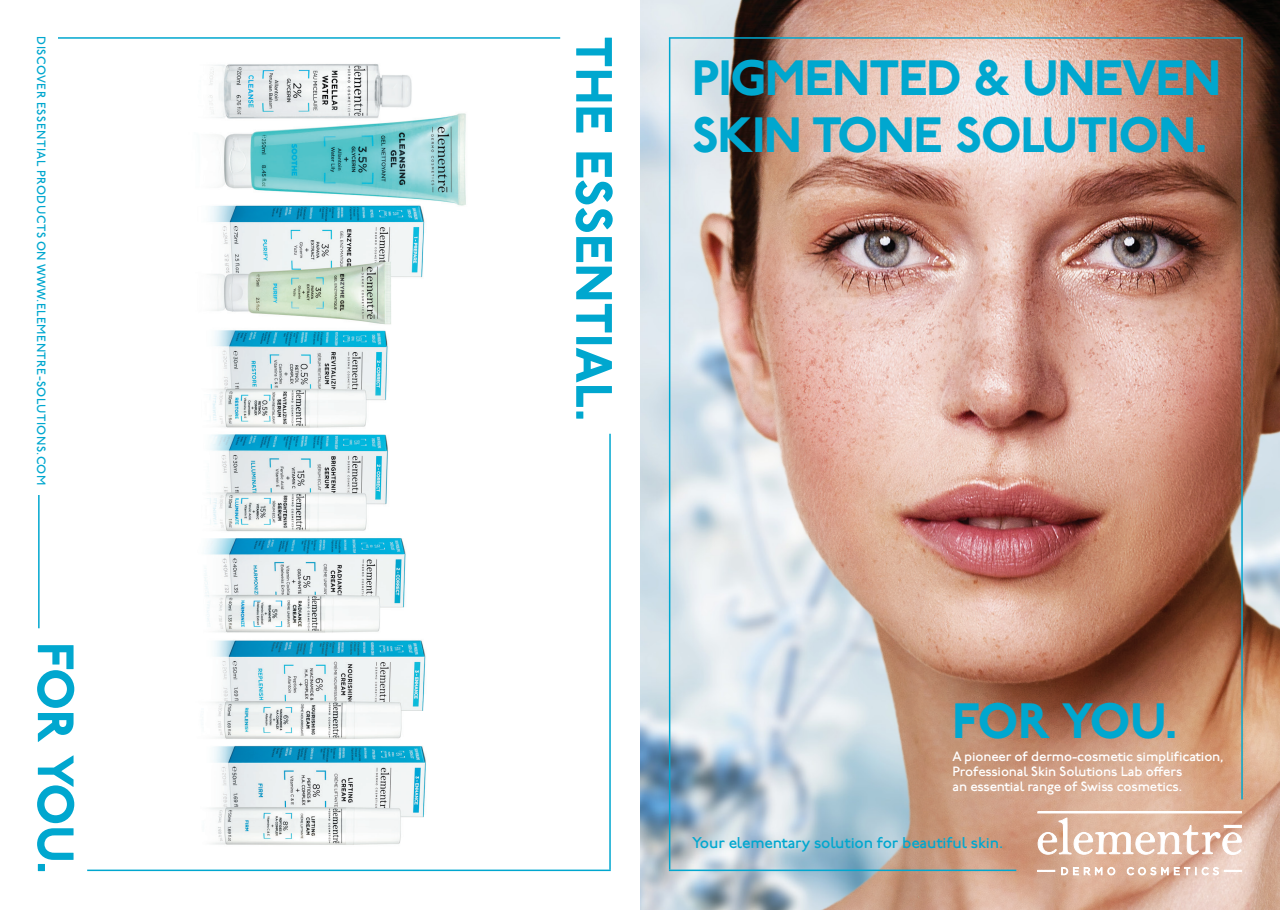
<style>
.page{position:relative;width:1280px;height:910px;background:#fff}
.page>*{position:absolute;margin:0;border:0;box-sizing:border-box;transform-origin:0 0}
.t1{font:800 51px "P22 Underground";color:#00a7cf}
.t2{font:800 49.5px/57px "P22 Underground";letter-spacing:-.02em;color:#00a7cf}
.t3{font:500 15.6px "P22 Underground";letter-spacing:-.01em;color:#00a7cf}
.t4{font:500 13.5px/15px "P22 Underground";letter-spacing:-.01em;color:#fff}
.t5{font:500 12px "P22 Underground";letter-spacing:.04em;color:#00a7cf}
</style>
<div class="page">
<img style="left:640px;top:0;width:640px;height:910px">
<svg style="left:1038px;top:818px;width:204px;height:37px"></svg>
<svg style="left:1061px;top:867px;width:54px;height:8px"></svg>
<svg style="left:1037px;top:870px;width:18px;height:2px"></svg>
<svg style="left:1127px;top:867px;width:114px;height:8px"></svg>
<hr style="left:669px;top:37px;width:572px;height:2px;background:#00a7cf">
<hr style="left:669px;top:38px;width:1px;height:832px;background:#00a7cf">
<hr style="left:1241px;top:37px;width:2px;height:762px;background:#00a7cf">
<hr style="left:669px;top:870px;width:347px;height:1px;background:#00a7cf">
<img style="left:181px;top:64px;width:287px;height:806px">
<hr style="left:38px;top:37px;width:522px;height:2px;background:#00a7cf">
<hr style="left:38px;top:38px;width:2px;height:590px;background:#00a7cf">
<hr style="left:609px;top:434px;width:2px;height:436px;background:#00a7cf">
<hr style="left:87px;top:870px;width:524px;height:1px;background:#00a7cf">
<div style="left:18px;top:29px;width:40px;height:466px;background:#fff"></div>
<p class="t5" style="left:48px;top:36px;width:450px;rotate:90deg">DISCOVER ESSENTIAL PRODUCTS ON WWW.ELEMENTRE-SOLUTIONS.COM</p>
<p class="t1" style="left:624px;top:36px;width:387px;rotate:90deg">THE ESSENTIAL.</p>
<p class="t1" style="left:85px;top:642px;width:234px;rotate:90deg">FOR YOU.</p>
<p class="t2" style="left:692px;top:51px;width:531px">PIGMENTED &amp; UNEVEN<br>SKIN TONE SOLUTION.</p>
<p class="t2" style="left:952px;top:694px;width:227px">FOR YOU.</p>
<p class="t4" style="left:952px;top:749px;width:273px">A pioneer of dermo-cosmetic simplification,<br>Professional Skin Solutions Lab offers<br>an essential range of Swiss cosmetics.</p>
<p class="t3" style="left:692px;top:834px;width:313px">Your elementary solution for beautiful skin.</p>
</div>
